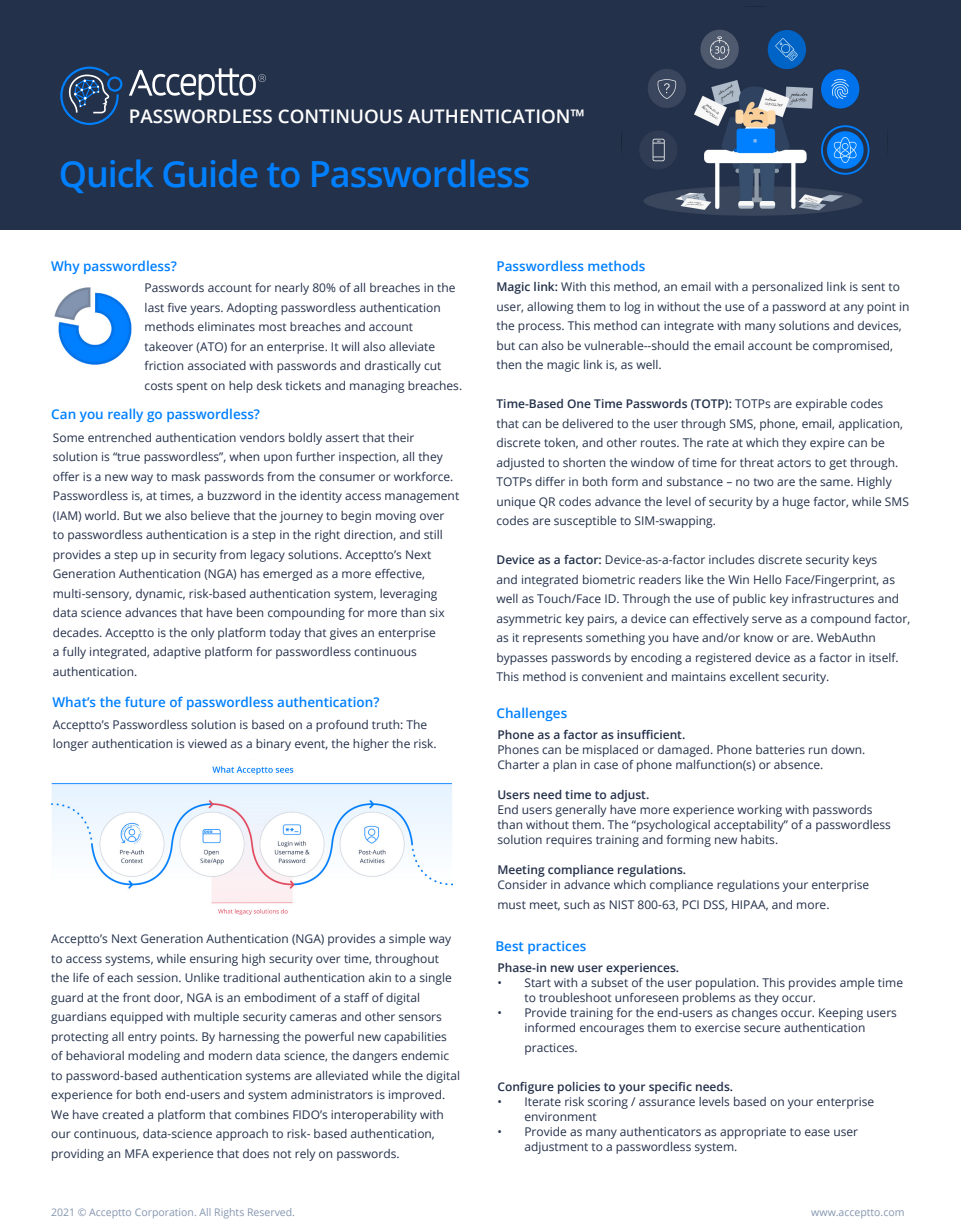
<style>
.page{position:relative;width:961px;height:1231px;background:#fff}
.page>*{position:absolute;margin:0;border:0;box-sizing:border-box;transform-origin:0 0}
.t1{font:600 36px "Open Sans";letter-spacing:-.03em;color:#0080ff}
.t2{font:600 18.75px "Open Sans";color:#fff}
.t3{font:600 13.5px "Open Sans";color:#0080ff}
.t4{font:12px/19.5px "Open Sans";color:#24304a}
.t5{font:12px/19.5px "Open Sans";color:#23314a}
.t6{font:600 12px "Open Sans";color:#24304a}
.t7{font:10.5px "Open Sans";color:#8596b0}
.s1{font-weight:600}
</style>
<div class="page">
<div style="left:0;top:0;width:961px;height:230px;background:#23314a"></div>
<img style="left:51px;top:766px;width:401px;height:148px">
<svg style="left:129px;top:68px;width:137px;height:32px"></svg>
<svg style="left:60px;top:67px;width:62px;height:58px"></svg>
<img style="left:621px;top:6px;width:267px;height:210px">
<img style="left:54px;top:287px;width:78px;height:78px">
<p class="t2" style="left:129px;top:103px;width:457px">PASSWORDLESS CONTINUOUS AUTHENTICATION™</p>
<p class="t1" style="left:59px;top:149px;width:473px">Quick Guide to Passwordless</p>
<p class="t3" style="left:51px;top:257px;width:127px">Why passwordless?</p>
<p class="t3" style="left:496px;top:257px;width:150px">Passwordless methods</p>
<p class="t4" style="left:145px;top:278px;width:319px">Passwords account for nearly 80% of all breaches in the last five years. Adopting passwordless authentication methods eliminates most breaches and account takeover (ATO) for an enterprise. It will also alleviate friction associated with passwords and drastically cut costs spent on help desk tickets and managing breaches.</p>
<p class="t5" style="left:496px;top:277px;width:414px"><span class="s1">Magic link:</span> With this method, an email with a personalized link is sent to user, allowing them to log in without the use of a password at any point in the process. This method can integrate with many solutions and devices, but can also be vulnerable--should the email account be compromised, then the magic link is, as well.</p>
<p class="t5" style="left:496px;top:394px;width:414px"><span class="s1">Time-Based One Time Passwords (TOTP):</span> TOTPs are expirable codes<br>that can be delivered to the user through SMS, phone, email, application, discrete token, and other routes. The rate at which they expire can be adjusted to shorten the window of time for threat actors to get through.<br>TOTPs differ in both form and substance – no two are the same. Highly unique QR codes advance the level of security by a huge factor, while SMS codes are susceptible to SIM-swapping.</p>
<p class="t5" style="left:496px;top:550px;width:415px"><span class="s1">Device as a factor:</span> Device-as-a-factor includes discrete security keys<br>and integrated biometric readers like the Win Hello Face/Fingerprint, as well as Touch/Face ID. Through the use of public key infrastructures and asymmetric key pairs, a device can effectively serve as a compound factor, as it represents something you have and/or know or are. WebAuthn bypasses passwords by encoding a registered device as a factor in itself.<br>This method is convenient and maintains excellent security.</p>
<p class="t3" style="left:51px;top:404px;width:210px">Can you really go passwordless?</p>
<p class="t4" style="left:53px;top:427px;width:408px">Some entrenched authentication vendors boldly assert that their solution is “true passwordless”, when upon further inspection, all they offer is a new way to mask passwords from the consumer or workforce.<br>Passwordless is, at times, a buzzword in the identity access management (IAM) world. But we also believe that the journey to begin moving over<br>to passwordless authentication is a step in the right direction, and still provides a step up in security from legacy solutions. Acceptto’s Next Generation Authentication (NGA) has emerged as a more effective, multi-sensory, dynamic, risk-based authentication system, leveraging data science advances that have been compounding for more than six decades. Acceptto is the only platform today that gives an enterprise<br>a fully integrated, adaptive platform for passwordless continuous authentication.</p>
<p class="t3" style="left:52px;top:692px;width:328px">What’s the future of passwordless authentication?</p>
<p class="t4" style="left:53px;top:714px;width:385px">Acceptto’s Passwordless solution is based on a profound truth: The longer authentication is viewed as a binary event, the higher the risk.</p>
<p class="t5" style="left:51px;top:929px;width:410px">Acceptto’s Next Generation Authentication (NGA) provides a simple way to access systems, while ensuring high security over time, throughout the life of each session. Unlike traditional authentication akin to a single guard at the front door, NGA is an embodiment of a staff of digital guardians equipped with multiple security cameras and other sensors protecting all entry points. By harnessing the powerful new capabilities of behavioral modeling and modern data science, the dangers endemic to password-based authentication systems are alleviated while the digital experience for both end-users and system administrators is improved.<br>We have created a platform that combines FIDO’s interoperability with our continuous, data-science approach to risk- based authentication, providing an MFA experience that does not rely on passwords.</p>
<p class="t3" style="left:496px;top:704px;width:72px">Challenges</p>
<p class="t6" style="left:497px;top:727px;width:189px">Phone as a factor as insufficient.</p>
<p class="t4" style="left:497px;top:742px;width:369px;line-height:15px">Phones can be misplaced or damaged. Phone batteries run down.<br>Charter a plan in case of phone malfunction(s) or absence.</p>
<p class="t6" style="left:497px;top:787px;width:153px">Users need time to adjust.</p>
<p class="t4" style="left:497px;top:802px;width:395px;line-height:15px">End users generally have more experience working with passwords than without them. The “psychological acceptability” of a passwordless solution requires training and forming new habits.</p>
<p class="t6" style="left:497px;top:862px;width:190px">Meeting compliance regulations.</p>
<p class="t4" style="left:497px;top:875px;width:373px">Consider in advance which compliance regulations your enterprise must meet, such as NIST 800-63, PCI DSS, HIPAA, and more.</p>
<p class="t3" style="left:495px;top:936px;width:92px">Best practices</p>
<p class="t6" style="left:497px;top:959px;width:183px">Phase-in new user experiences.</p>
<p class="t4" style="left:524px;top:975px;width:380px;line-height:15px;text-indent:-27px">• Start with a subset of the user population. This provides ample time to troubleshoot unforeseen problems as they occur.</p>
<p class="t4" style="left:497px;top:1005px;width:401px;line-height:15px;text-align:center">• Provide training for the end-users as changes occur. Keeping users informed encourages them to exercise secure authentication</p>
<p class="t4" style="left:524px;top:1037px;width:55px">practices.</p>
<p class="t6" style="left:497px;top:1078px;width:237px">Configure policies to your specific needs.</p>
<p class="t4" style="left:524px;top:1093px;width:351px;line-height:15px;text-indent:-27px">• Iterate risk scoring / assurance levels based on your enterprise environment</p>
<p class="t4" style="left:524px;top:1123px;width:335px;line-height:15px;text-indent:-27px">• Provide as many authenticators as appropriate to ease user adjustment to a passwordless system.</p>
<p class="t7" style="left:51px;top:1205px;width:245px">2021 © Acceptto Corporation. All Rights Reserved.</p>
<p class="t7" style="left:811px;top:1205px;width:95px">www.acceptto.com</p>
</div>
